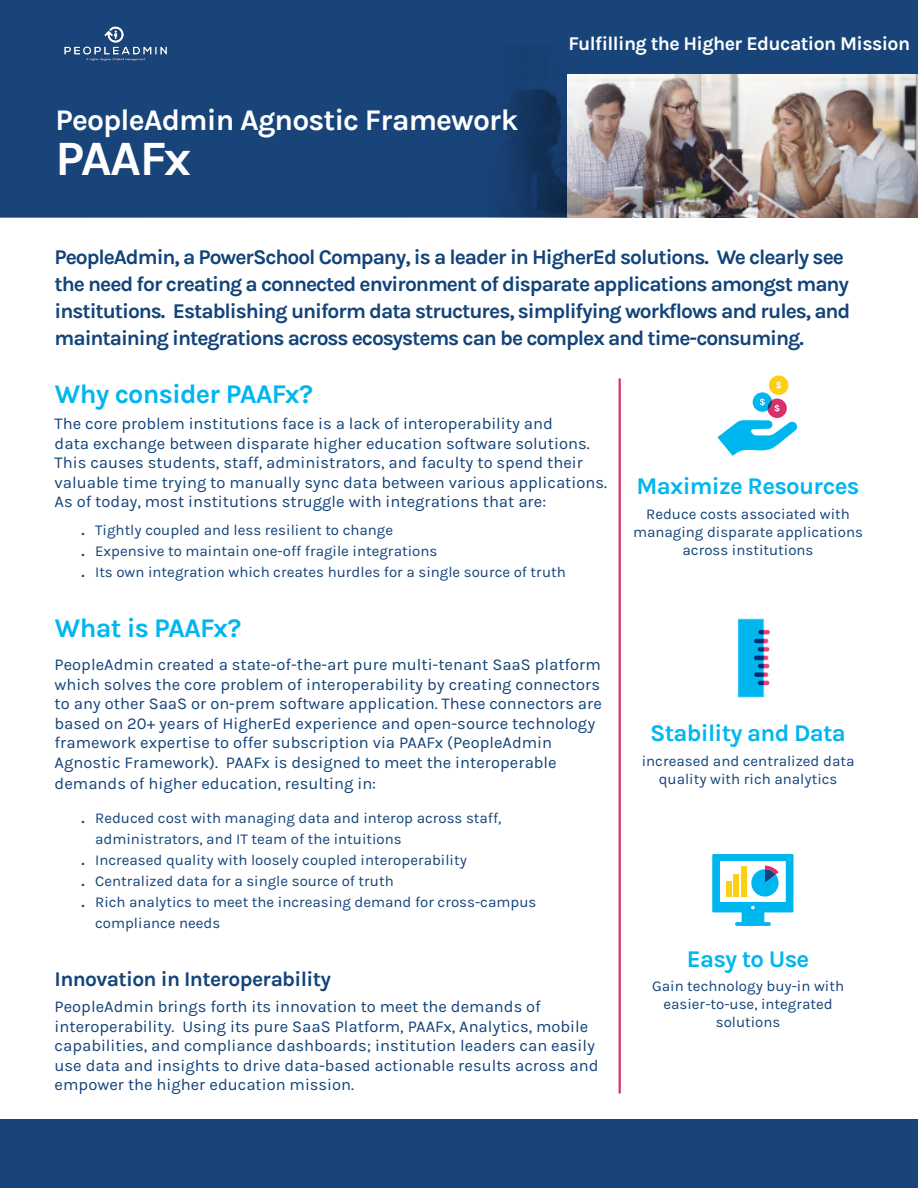
<style>
.page{position:relative;width:918px;height:1188px;background:#fff}
.page>*{position:absolute;margin:0;border:0;box-sizing:border-box;transform-origin:0 0}
.t1{font:700 49.5px "Karla";letter-spacing:-.045em;color:#fff}
.t2{font:700 30px "Karla";letter-spacing:-.03em;color:#fff}
.t3{font:700 27px "Karla";letter-spacing:-.03em;color:#00b6ef}
.t4{font:700 24px "Karla";letter-spacing:-.03em;color:#00b6ef}
.t5{font:700 21px/27px "Karla";letter-spacing:-.05em;color:#124379}
.t6{font:700 21px "Karla";letter-spacing:-.03em;color:#124379}
.t7{font:700 19.5px "Karla";letter-spacing:-.03em;color:#fff}
.t8{font:16.5px/19.5px "Karla";color:#124379}
.t9{font:15px/18px "Karla";color:#124379;text-align:center}
.s1{font-weight:700}
</style>
<div class="page">
<hr style="left:619px;top:378px;width:2px;height:716px;background:#da2f6b">
<svg style="left:717px;top:375px;width:80px;height:81px"></svg>
<svg style="left:712px;top:854px;width:82px;height:72px"></svg>
<div style="left:726px;top:881px;width:5px;height:16px;background:#fccf12"></div>
<div style="left:741px;top:867px;width:5px;height:30px;background:#fccf12"></div>
<div style="left:733px;top:874px;width:6px;height:23px;background:#fccf12"></div>
<img style="left:737px;top:618px;width:33px;height:80px">
<div style="left:0;top:1120px;width:918px;height:68px;background:#19447a"></div>
<img style="left:567px;top:73px;width:351px;height:145px">
<div style="left:567px;top:0;width:351px;height:73px;background:#19447a"></div>
<div style="left:0;top:0;width:567px;height:218px;background:#19447a"></div>
<img style="left:64px;top:26px;width:103px;height:35px">
<p class="t2" style="left:56px;top:103px;width:464px">PeopleAdmin Agnostic Framework</p>
<p class="t1" style="left:56px;top:130px;width:137px">PAAFx</p>
<p class="t7" style="left:569px;top:32px;width:343px">Fulfilling the Higher Education Mission</p>
<p class="t5" style="left:55px;top:244px;width:797px">PeopleAdmin, a PowerSchool Company, is a leader in HigherEd solutions. We clearly see the need for creating a connected environment of disparate applications amongst many institutions. Establishing uniform data structures, simplifying workflows and rules, and maintaining integrations across ecosystems can be complex and time-consuming.</p>
<p class="t3" style="left:55px;top:379px;width:260px">Why consider PAAFx?</p>
<p class="t8" style="left:55px;top:415px;width:554px">The core problem institutions face is a lack of interoperability and<br>data exchange between disparate higher education software solutions.<br>This causes students, staff, administrators, and faculty to spend their valuable time trying to manually sync data between various applications.<br>As of today, most institutions struggle with integrations that are:</p>
<p class="t9" style="left:82px;top:521px;width:313px"><span class="s1">.</span> Tightly coupled and less resilient to change</p>
<p class="t9" style="left:82px;top:542px;width:357px"><span class="s1">.</span> Expensive to maintain one-off fragile integrations</p>
<p class="t9" style="left:82px;top:563px;width:486px"><span class="s1">.</span> Its own integration which creates hurdles for a single source of truth</p>
<p class="t3" style="left:55px;top:613px;width:188px">What is PAAFx?</p>
<p class="t8" style="left:55px;top:655px;width:549px">PeopleAdmin created a state-of-the-art pure multi-tenant SaaS platform which solves the core problem of interoperability by creating connectors to any other SaaS or on-prem software application. These connectors are based on 20+ years of HigherEd experience and open-source technology framework expertise to offer subscription via PAAFx (PeopleAdmin Agnostic Framework). PAAFx is designed to meet the interoperable</p>
<p class="t8" style="left:55px;top:774px;width:323px">demands of higher education, resulting in:</p>
<p class="t9" style="left:95px;top:808px;width:408px;line-height:21px;text-align:left;text-indent:-14px"><span class="s1">.</span> Reduced cost with managing data and interop across staff, administrators, and IT team of the intuitions</p>
<p class="t9" style="left:82px;top:851px;width:387px"><span class="s1">.</span> Increased quality with loosely coupled interoperability</p>
<p class="t9" style="left:82px;top:872px;width:314px"><span class="s1">.</span> Centralized data for a single source of truth</p>
<p class="t9" style="left:95px;top:892px;width:443px;line-height:21px;text-align:left;text-indent:-14px"><span class="s1">.</span> Rich analytics to meet the increasing demand for cross-campus compliance needs</p>
<p class="t6" style="left:55px;top:967px;width:278px">Innovation in Interoperability</p>
<p class="t8" style="left:55px;top:997px;width:545px">PeopleAdmin brings forth its innovation to meet the demands of interoperability. Using its pure SaaS Platform, PAAFx, Analytics, mobile capabilities, and compliance dashboards; institution leaders can easily use data and insights to drive data-based actionable results across and empower the higher education mission.</p>
<p class="t4" style="left:637px;top:473px;width:224px">Maximize Resources</p>
<p class="t9" style="left:633px;top:505px;width:231px">Reduce costs associated with managing disparate applications across institutions</p>
<p class="t4" style="left:650px;top:719px;width:197px">Stability and Data</p>
<p class="t9" style="left:642px;top:752px;width:214px">increased and centralized data quality with rich analytics</p>
<p class="t4" style="left:687px;top:945px;width:124px">Easy to Use</p>
<p class="t9" style="left:652px;top:978px;width:193px">Gain technology buy-in with easier-to-use, integrated solutions</p>
</div>
